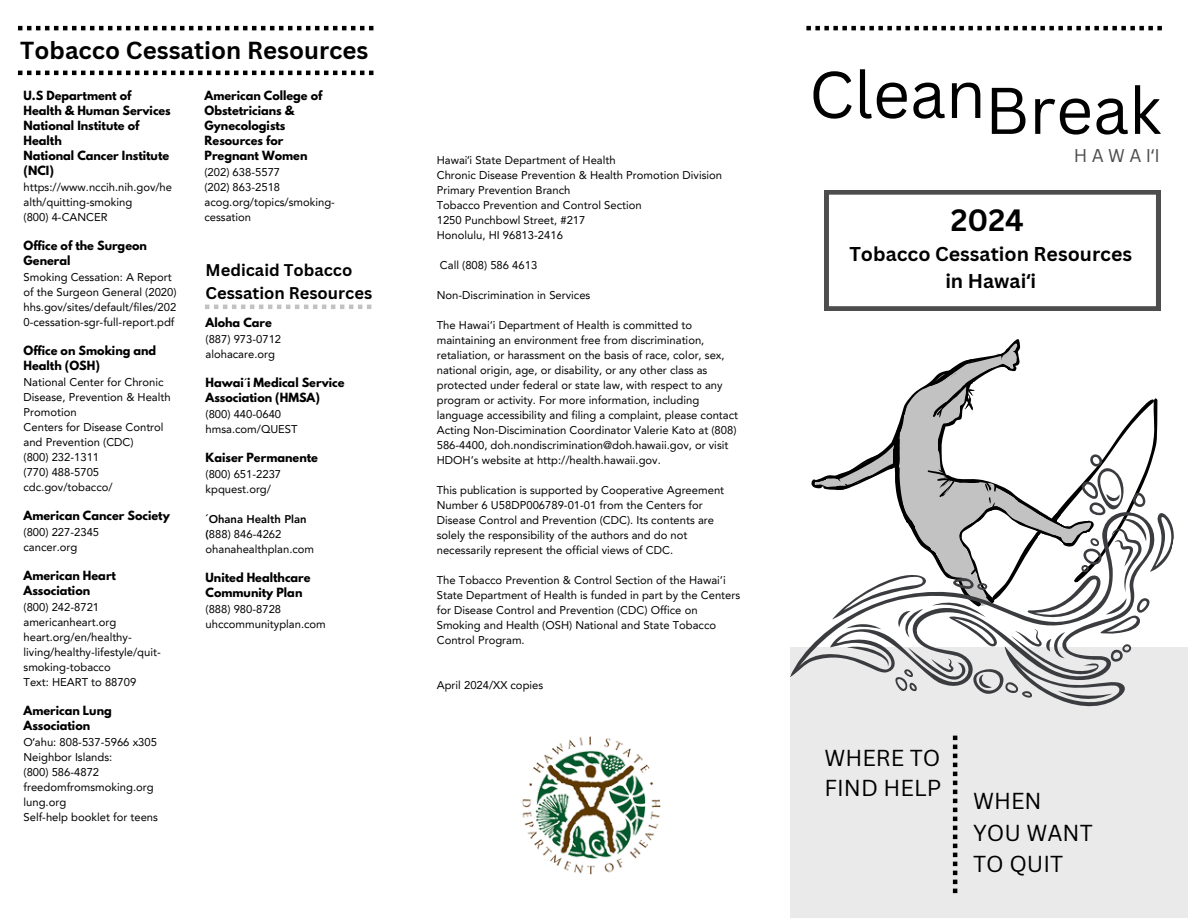
<style>
.page{position:relative;width:1188px;height:918px;background:#fff}
.page>*{position:absolute;margin:0;border:0;box-sizing:border-box;transform-origin:0 0}
.t1{font:64.5px "Canva Sans";color:#000}
.t2{font:700 30px "Canva Sans";color:#000}
.t3{font:700 24px "Canva Sans";color:#000}
.t4{font:22.5px/31.5px "Canva Sans";color:#000}
.t5{font:700 19.5px/27px "Canva Sans";color:#000;text-align:center}
.t6{font:18px "Canva Sans";color:#4d4d4d}
.t7{font:700 16.5px/22.5px "Canva Sans";color:#000}
.t8{font:11.25px/15px "Avenir LT Pro";color:#000}
.t9{font:700 11.25px/15px "League Spartan";color:#000}
.t10{font:800 11.25px "Avenir LT Pro";color:#000}
.s1{font-family:"Noto Sans"}
.s2{font-family:"Noto Sans";font-weight:400}
.s3{font-weight:800}
</style>
<div class="page">
<svg style="left:18px;top:26px;width:355px;height:4px"></svg>
<svg style="left:18px;top:71px;width:355px;height:4px"></svg>
<svg style="left:806px;top:26px;width:356px;height:4px"></svg>
<div style="left:776px;top:647px;width:412px;height:271px;background:#eaeaea"></div>
<svg style="left:205px;top:305px;width:166px;height:4px"></svg>
<div style="left:392px;top:0;width:398px;height:918px;background:#fff"></div>
<img style="left:522px;top:736px;width:139px;height:139px">
<svg style="left:811px;top:339px;width:363px;height:554px"></svg>
<svg style="left:824px;top:190px;width:336px;height:121px"></svg>
<p class="t3" style="left:20px;top:34px;width:350px">Tobacco Cessation Resources</p>
<p class="t9" style="left:205px;top:89px;width:119px">American College of<br>Obstetricians &amp;<br>Gynecologists</p>
<h6 class="t9" style="left:205px;top:134px;width:80px">Resources for</h6>
<p class="t9" style="left:205px;top:149px;width:104px">Pregnant Women</p>
<p class="t8" style="left:205px;top:166px;width:77px">(202) 638-5577</p>
<p class="t8" style="left:205px;top:181px;width:77px">(202) 863-2518</p>
<p class="t8" style="left:205px;top:196px;width:132px">acog.org/topics/smoking&shy;cessation</p>
<p class="t9" style="left:24px;top:89px;width:109px">U.S Department of</p>
<p class="t9" style="left:24px;top:104px;width:149px">Health &amp; Human Services</p>
<p class="t9" style="left:24px;top:119px;width:117px">National Institute of</p>
<p class="t9" style="left:24px;top:134px;width:40px">Health</p>
<p class="t9" style="left:24px;top:149px;width:147px">National Cancer Institute (NCI)</p>
<p class="t8" style="left:24px;top:181px;width:150px">https://www.nccih.nih.gov/he alth/quitting-smoking</p>
<p class="t8" style="left:24px;top:211px;width:86px">(800) 4-CANCER</p>
<p class="t9" style="left:24px;top:239px;width:125px">Office of the Surgeon<br>General</p>
<p class="t8" style="left:24px;top:271px;width:155px">Smoking Cessation: A Report of the Surgeon General (2020)</p>
<p class="t8" style="left:24px;top:301px;width:154px">hhs.gov/sites/default/files/202<br>0-cessation-sgr-full-report.pdf</p>
<p class="t9" style="left:24px;top:344px;width:134px">Office on Smoking and<br>Health (OSH)</p>
<p class="t8" style="left:24px;top:376px;width:149px">National Center for Chronic<br>Disease, Prevention &amp; Health<br>Promotion</p>
<p class="t8" style="left:24px;top:421px;width:142px">Centers for Disease Control and Prevention (CDC)</p>
<p class="t8" style="left:24px;top:451px;width:77px">(800) 232-1311</p>
<p class="t8" style="left:24px;top:466px;width:77px">(770) 488-5705</p>
<p class="t8" style="left:24px;top:481px;width:91px">cdc.gov/tobacco/</p>
<p class="t9" style="left:24px;top:509px;width:148px">American Cancer Society</p>
<p class="t8" style="left:24px;top:526px;width:77px">(800) 227-2345</p>
<p class="t8" style="left:24px;top:541px;width:55px">cancer.org</p>
<p class="t9" style="left:24px;top:569px;width:94px">American Heart<br>Association</p>
<p class="t8" style="left:24px;top:601px;width:77px">(800) 242-8721</p>
<p class="t8" style="left:24px;top:616px;width:94px">americanheart.org</p>
<p class="t8" style="left:24px;top:631px;width:139px">heart.org/en/healthy&shy;living/healthy-lifestyle/quit&shy;smoking-tobacco</p>
<p class="t8" style="left:24px;top:676px;width:114px">Text: HEART to 88709</p>
<p class="t9" style="left:24px;top:704px;width:90px">American Lung<br>Association</p>
<p class="t8" style="left:24px;top:736px;width:135px">O<span class="s1">ʻ</span>ahu: 808-537-5966 x305</p>
<p class="t8" style="left:24px;top:751px;width:90px">Neighbor Islands:</p>
<p class="t8" style="left:24px;top:766px;width:77px">(800) 586-4872</p>
<p class="t8" style="left:24px;top:781px;width:132px">freedomfromsmoking.org</p>
<p class="t8" style="left:24px;top:796px;width:44px">lung.org</p>
<p class="t8" style="left:24px;top:811px;width:136px">Self-help booklet for teens</p>
<p class="t7" style="left:206px;top:259px;width:168px">Medicaid Tobacco<br>Cessation Resources</p>
<p class="t9" style="left:206px;top:317px;width:68px">Aloha Care</p>
<p class="t8" style="left:206px;top:333px;width:77px">(887) 973-0712</p>
<p class="t8" style="left:206px;top:348px;width:71px">alohacare.org</p>
<p class="t9" style="left:206px;top:377px;width:140px">Hawai<span class="s2">ˊ</span>i Medical Service<br>Association (HMSA)</p>
<p class="t8" style="left:206px;top:408px;width:77px">(800) 440-0640</p>
<p class="t8" style="left:206px;top:423px;width:94px">hmsa.com/QUEST</p>
<p class="t9" style="left:206px;top:452px;width:114px">Kaiser Permanente</p>
<p class="t8" style="left:206px;top:468px;width:77px">(800) 651-2237</p>
<p class="t8" style="left:206px;top:483px;width:67px">kpquest.org/</p>
<p class="t10" style="left:206px;top:515px;width:103px"><span class="s2">ˊ</span>Ohana Health Plan</p>
<p class="t8" style="left:206px;top:528px;width:77px"><span class="s3">(</span>888) 846-4262</p>
<p class="t8" style="left:206px;top:543px;width:110px">ohanahealthplan.com</p>
<p class="t9" style="left:206px;top:572px;width:107px">United Healthcare<br>Community Plan</p>
<p class="t8" style="left:206px;top:603px;width:77px">(888) 980-8728</p>
<p class="t8" style="left:206px;top:618px;width:122px">uhccommunityplan.com</p>
<p class="t8" style="left:437px;top:154px;width:180px">Hawai<span class="s1">ʻ</span>i State Department of Health</p>
<p class="t8" style="left:437px;top:169px;width:287px">Chronic Disease Prevention &amp; Health Promotion Division</p>
<p class="t8" style="left:437px;top:184px;width:135px">Primary Prevention Branch</p>
<p class="t8" style="left:437px;top:199px;width:206px">Tobacco Prevention and Control Section</p>
<p class="t8" style="left:437px;top:214px;width:150px">1250 Punchbowl Street, #217</p>
<p class="t8" style="left:437px;top:229px;width:128px">Honolulu, HI 96813-2416</p>
<p class="t8" style="left:440px;top:259px;width:99px">Call (808) 586 4613</p>
<p class="t8" style="left:437px;top:289px;width:155px">Non-Discrimination in Services</p>
<p class="t8" style="left:437px;top:319px;width:289px">The Hawai‘i Department of Health is committed to maintaining an environment free from discrimination, retaliation, or harassment on the basis of race, color, sex, national origin, age, or disability, or any other class as protected under federal or state law, with respect to any</p>
<h1 class="t8" style="left:437px;top:394px;width:303px">program or activity. For more information, including language accessibility and filing a complaint, please contact</h1>
<h1 class="t8" style="left:437px;top:424px;width:301px">Acting Non-Discimination Coordinator Valerie Kato at (808)<br>586-4400, doh.nondiscrimination@doh.hawaii.gov, or visit<br>HDOH’s website at http://health.hawaii.gov.</h1>
<h4 class="t8" style="left:437px;top:484px;width:289px">This publication is supported by Cooperative Agreement Number 6 U58DP006789-01-01 from the Centers for Disease Control and Prevention (CDC). Its contents are solely the responsibility of the authors and do not necessarily represent the official views of CDC.</h4>
<h5 class="t8" style="left:437px;top:574px;width:305px">The Tobacco Prevention &amp; Control Section of the Hawai‘i State Department of Health is funded in part by the Centers for Disease Control and Prevention (CDC) Office on Smoking and Health (OSH) National and State Tobacco Control Program.</h5>
<p class="t8" style="left:437px;top:679px;width:108px">April 2024/XX copies</p>
<p class="t1" style="left:809px;top:49px;width:179px">Clean</p>
<p class="t1" style="left:985px;top:65px;width:178px">Break</p>
<p class="t6" style="left:1074px;top:142px;width:88px">H A W A I<span class="s1">ʻ</span>I</p>
<p class="t2" style="left:951px;top:199px;width:74px">2024</p>
<p class="t5" style="left:849px;top:240px;width:284px">Tobacco Cessation Resources in Hawai<span class="s1">ʻ</span>i</p>
<h3 class="t4" style="left:824px;top:742px;width:119px;line-height:30.3px">WHERE TO<br>FIND HELP</h3>
<p class="t4" style="left:973px;top:785px;width:121px">WHEN<br>YOU WANT<br>TO QUIT</p>
</div>
